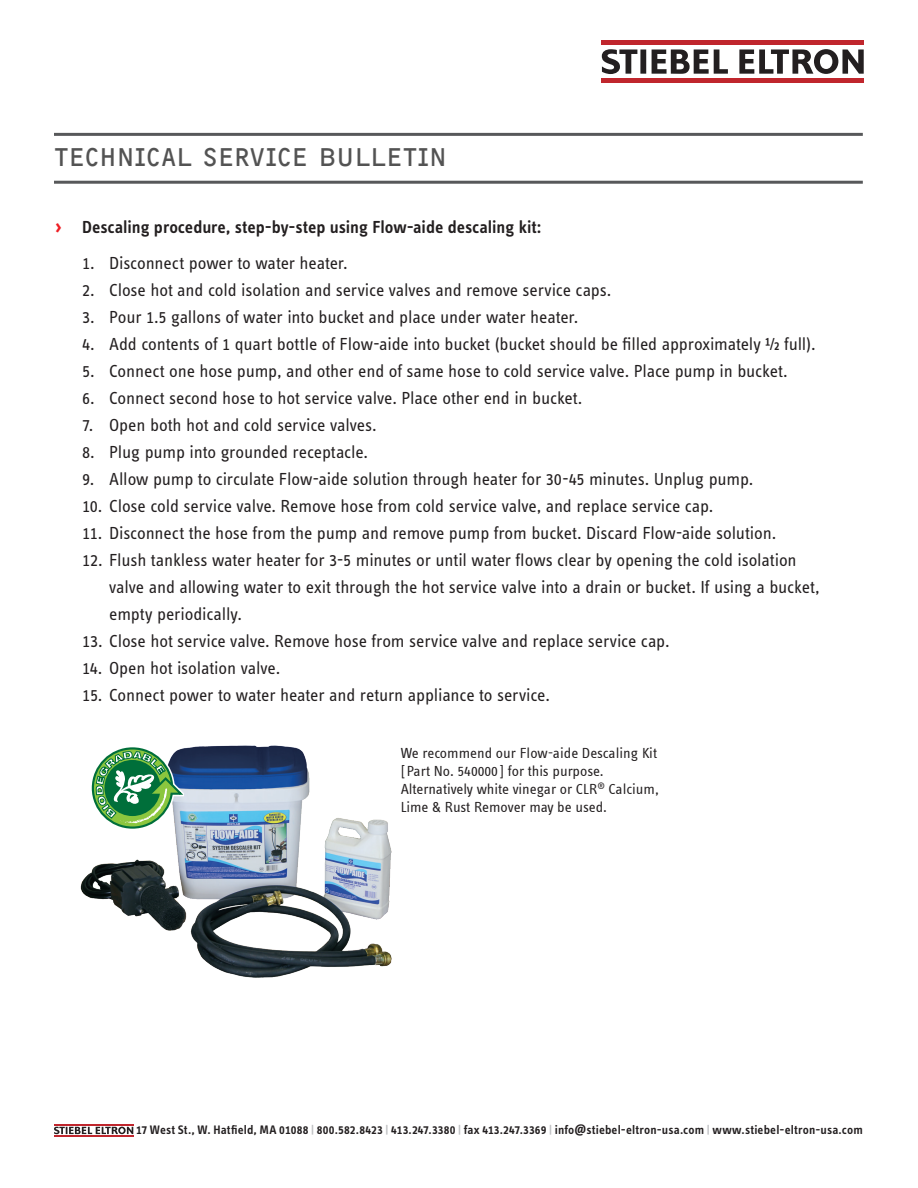
<style>
.page{position:relative;width:918px;height:1188px;background:#fff}
.page>*{position:absolute;margin:0;border:0;box-sizing:border-box;transform-origin:0 0}
.t1{font:26.55px "F2 FOCR Bczyk Com";letter-spacing:.035em;color:#535353}
.t2{font:18px/27px "STE Info Text";letter-spacing:-.01em;color:#231f20}
.t3{font:600 18px "STE Info Text";letter-spacing:-.005em;color:#231f20}
.t4{font:15px/18px "STE Info Office";color:#231f20}
.t5{font:600 12.75px "STE Info Text";letter-spacing:.015em;color:#231f20}
.s1{font-size:21px;color:#ee1d23}
.s2{color:#bcbdc0}
</style>
<div class="page">
<hr style="left:54px;top:181px;width:809px;height:3px;background:#57585a">
<hr style="left:54px;top:1124px;width:79px;height:1px;background:#c0262d">
<hr style="left:54px;top:1135px;width:79px;height:2px;background:#c0262d">
<svg style="left:54px;top:1127px;width:79px;height:7px"></svg>
<hr style="left:54px;top:133px;width:809px;height:3px;background:#57585a">
<div style="left:602px;top:40px;width:262px;height:5px;background:#c0262d"></div>
<div style="left:602px;top:78px;width:262px;height:5px;background:#c0262d"></div>
<svg style="left:652px;top:49px;width:76px;height:25px"></svg>
<div style="left:640px;top:49px;width:6px;height:25px;background:#231f20"></div>
<svg style="left:739px;top:49px;width:125px;height:25px"></svg>
<svg style="left:602px;top:49px;width:35px;height:25px"></svg>
<img style="left:80px;top:745px;width:312px;height:233px">
<div style="left:90px;top:746px;width:85px;height:84px;border:5px solid #fff;border-radius:50%"></div>
<div style="left:92px;top:747px;width:81px;height:82px;border:2px solid #006f3a;border-radius:50%"></div>
<svg style="left:96px;top:751px;width:88px;height:73px"></svg>
<h1 class="t1" style="left:55px;top:142px;width:393px">TECHNICAL SERVICE BULLETIN</h1>
<p class="t3" style="left:55px;top:217px;width:488px"><span class="s1">›</span> Descaling procedure, step-by-step using Flow-aide descaling kit:</p>
<p class="t2" style="left:82px;top:249px;width:267px">1. Disconnect power to water heater.</p>
<p class="t2" style="left:82px;top:276px;width:531px">2. Close hot and cold isolation and service valves and remove service caps.</p>
<p class="t2" style="left:82px;top:303px;width:498px">3. Pour 1.5 gallons of water into bucket and place under water heater.</p>
<p class="t2" style="left:82px;top:330px;width:735px">4. Add contents of 1 quart bottle of Flow-aide into bucket (bucket should be filled approximately ½ full).</p>
<p class="t2" style="left:82px;top:357px;width:707px">5. Connect one hose pump, and other end of same hose to cold service valve. Place pump in bucket.</p>
<p class="t2" style="left:82px;top:384px;width:502px">6. Connect second hose to hot service valve. Place other end in bucket.</p>
<p class="t2" style="left:82px;top:411px;width:296px">7. Open both hot and cold service valves.</p>
<p class="t2" style="left:82px;top:438px;width:288px">8. Plug pump into grounded receptacle.</p>
<p class="t2" style="left:82px;top:465px;width:673px">9. Allow pump to circulate Flow-aide solution through heater for 30-45 minutes. Unplug pump.</p>
<p class="t2" style="left:82px;top:492px;width:633px">10. Close cold service valve. Remove hose from cold service valve, and replace service cap.</p>
<p class="t2" style="left:82px;top:519px;width:696px">11. Disconnect the hose from the pump and remove pump from bucket. Discard Flow-aide solution.</p>
<p class="t2" style="left:109px;top:546px;width:712px;text-indent:-27px">12. Flush tankless water heater for 3-5 minutes or until water flows clear by opening the cold isolation valve and allowing water to exit through the hot service valve into a drain or bucket. If using a bucket, empty periodically.</p>
<p class="t2" style="left:82px;top:627px;width:589px">13. Close hot service valve. Remove hose from service valve and replace service cap.</p>
<p class="t2" style="left:82px;top:654px;width:200px">14. Open hot isolation valve.</p>
<p class="t2" style="left:82px;top:681px;width:469px">15. Connect power to water heater and return appliance to service.</p>
<p class="t4" style="left:401px;top:744px;width:258px">We recommend our Flow-aide Descaling Kit [Part No. 540000 ] for this purpose.</p>
<p class="t4" style="left:401px;top:780px;width:260px">Alternatively white vinegar or CLR<sup>®</sup> Calcium,<br>Lime &amp; Rust Remover may be used.</p>
<p class="t5" style="left:136px;top:1123px;width:728px">17 West St., W. Hatfield, MA 01088 <span class="s2">|</span> 800.582.8423 <span class="s2">|</span> 413.247.3380 <span class="s2">|</span> fax 413.247.3369 <span class="s2">|</span> info@stiebel-eltron-usa.com <span class="s2">|</span> www.stiebel-eltron-usa.com</p>
</div>
